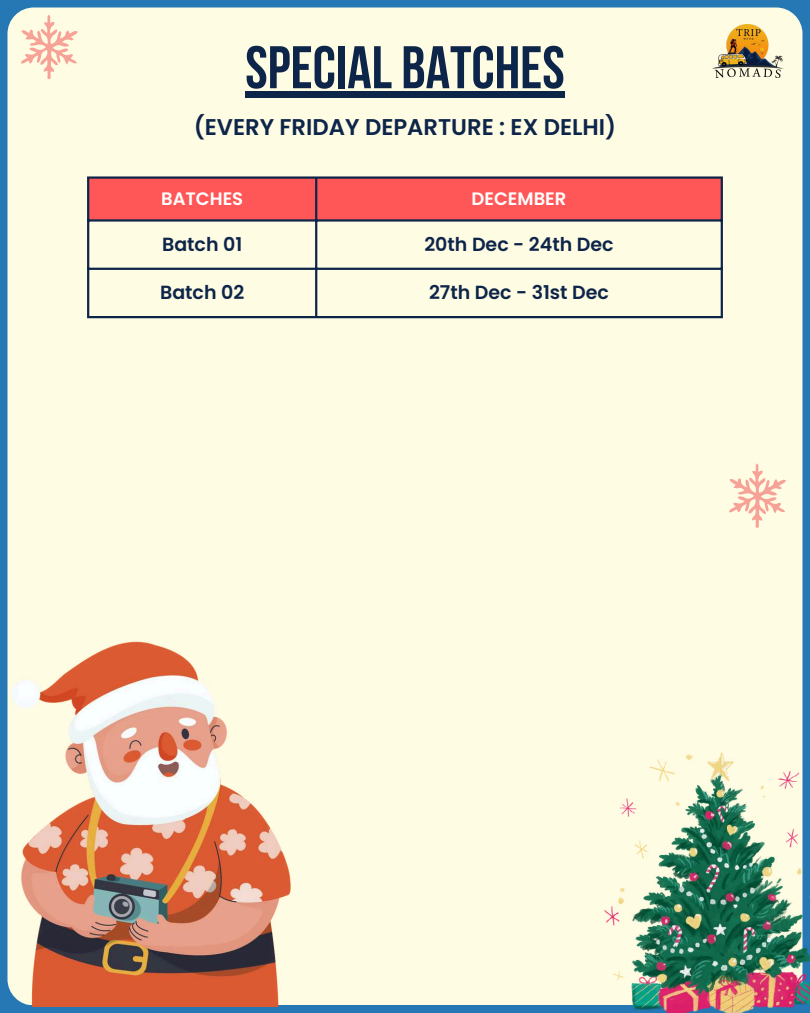
<style>
.page{position:relative;width:810px;height:1013px;background:#fff}
.page>*{position:absolute;margin:0;border:0;box-sizing:border-box;transform-origin:0 0}
.t1{font:700 60px "Bebas Neue";color:#0e254a}
.t2{font:600 22.8px "Poppins";color:#0e254a}
.t3{font:600 19px "Poppins";color:#0e254a}
.t4{font:600 18px "Poppins";color:#fff}
</style>
<div class="page">
<div style="left:0;top:0;width:810px;height:1012px;background:#2578b4"></div>
<div style="left:8px;top:8px;width:794px;height:996px;background:#fffce4;border-radius:26px"></div>
<img style="left:713px;top:24px;width:70px;height:54px">
<div style="left:89px;top:179px;width:632px;height:40px;background:#ff5757"></div>
<hr style="left:87px;top:179px;width:2px;height:137px;background:#0e254a">
<hr style="left:315px;top:179px;width:2px;height:137px;background:#0e254a">
<hr style="left:721px;top:179px;width:2px;height:137px;background:#0e254a">
<hr style="left:87px;top:176px;width:636px;height:3px;background:#0e254a">
<hr style="left:87px;top:219px;width:636px;height:2px;background:#0e254a">
<hr style="left:87px;top:268px;width:636px;height:2px;background:#0e254a">
<hr style="left:87px;top:316px;width:636px;height:2px;background:#0e254a">
<svg style="left:729px;top:463px;width:57px;height:65px"></svg>
<svg style="left:21px;top:14px;width:57px;height:65px"></svg>
<img style="left:7px;top:497px;width:398px;height:509px">
<img style="left:605px;top:751px;width:205px;height:261px">
<div style="left:245px;top:91px;width:320px;height:6px;background:#0e254a"></div>
<h1 class="t1" style="left:245px;top:43px;width:321px">SPECIAL BATCHES</h1>
<p class="t2" style="left:194px;top:111px;width:424px">(EVERY FRIDAY DEPARTURE : EX DELHI)</p>
<p class="t4" style="left:161px;top:186px;width:84px">BATCHES</p>
<p class="t4" style="left:472px;top:186px;width:96px">DECEMBER</p>
<p class="t3" style="left:162px;top:231px;width:82px">Batch 01</p>
<p class="t3" style="left:424px;top:231px;width:191px">20th Dec - 24th Dec</p>
<p class="t3" style="left:160px;top:279px;width:86px">Batch 02</p>
<p class="t3" style="left:429px;top:279px;width:181px">27th Dec - 31st Dec</p>
</div>
